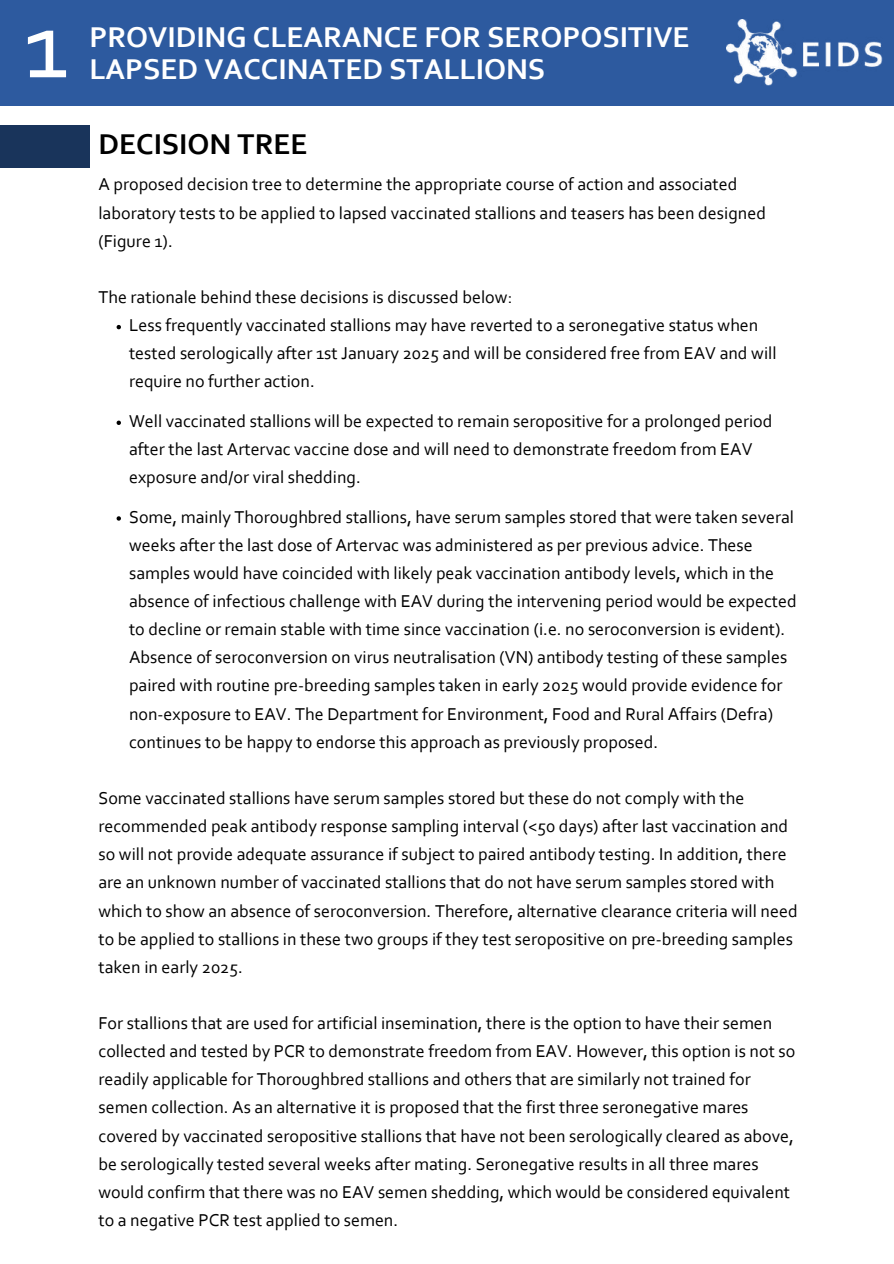
<style>
.page{position:relative;width:894px;height:1264px;background:#fff}
.page>*{position:absolute;margin:0;border:0;box-sizing:border-box;transform-origin:0 0}
.t1{font:100.35px "Corbel";color:#fff}
.t2{font:700 30px "Corbel";color:#fff}
.t3{font:700 30px "Corbel";color:#000}
.t4{font:18px/28.2px "Corbel";color:#000}
</style>
<div class="page">
<div style="left:0;top:125px;width:89px;height:43px;background:#19345b"></div>
<div style="left:0;top:0;width:893px;height:106px;background:#2d5a9f"></div>
<svg style="left:116px;top:325px;width:5px;height:4px"></svg>
<svg style="left:116px;top:420px;width:5px;height:5px"></svg>
<svg style="left:116px;top:516px;width:5px;height:4px"></svg>
<img style="left:726px;top:20px;width:155px;height:65px">
<h1 class="t1" style="left:23px;top:3px;width:46px">1</h1>
<h2 class="t2" style="left:89px;top:25px;width:601px">PROVIDING CLEARANCE FOR SEROPOSITIVE</h2>
<h2 class="t2" style="left:89px;top:56px;width:457px">LAPSED VACCINATED STALLIONS</h2>
<h2 class="t3" style="left:98px;top:132px;width:211px">DECISION TREE</h2>
<p class="t4" style="left:98px;top:172px;width:669px">A proposed decision tree to determine the appropriate course of action and associated laboratory tests to be applied to lapsed vaccinated stallions and teasers has been designed (Figure 1).</p>
<p class="t4" style="left:129px;top:284px;width:648px;text-indent:-31px">The rationale behind these decisions is discussed below:<br>Less frequently vaccinated stallions may have reverted to a seronegative status when tested serologically after 1st January 2025 and will be considered free from EAV and will require no further action.</p>
<p class="t4" style="left:129px;top:408px;width:644px">Well vaccinated stallions will be expected to remain seropositive for a prolonged period after the last Artervac vaccine dose and will need to demonstrate freedom from EAV exposure and/or viral shedding.</p>
<p class="t4" style="left:129px;top:504px;width:669px">Some, mainly Thoroughbred stallions, have serum samples stored that were taken several weeks after the last dose of Artervac was administered as per previous advice. These samples would have coincided with likely peak vaccination antibody levels, which in the absence of infectious challenge with EAV during the intervening period would be expected to decline or remain stable with time since vaccination (i.e. no seroconversion is evident).<br>Absence of seroconversion on virus neutralisation (VN) antibody testing of these samples paired with routine pre-breeding samples taken in early 2025 would provide evidence for non-exposure to EAV. The Department for Environment, Food and Rural Affairs (Defra) continues to be happy to endorse this approach as previously proposed.</p>
<p class="t4" style="left:98px;top:785px;width:700px">Some vaccinated stallions have serum samples stored but these do not comply with the recommended peak antibody response sampling interval (&lt;50 days) after last vaccination and so will not provide adequate assurance if subject to paired antibody testing. In addition, there are an unknown number of vaccinated stallions that do not have serum samples stored with which to show an absence of seroconversion. Therefore, alternative clearance criteria will need to be applied to stallions in these two groups if they test seropositive on pre-breeding samples taken in early 2025.</p>
<p class="t4" style="left:98px;top:1010px;width:698px">For stallions that are used for artificial insemination, there is the option to have their semen collected and tested by PCR to demonstrate freedom from EAV. However, this option is not so readily applicable for Thoroughbred stallions and others that are similarly not trained for semen collection. As an alternative it is proposed that the first three seronegative mares covered by vaccinated seropositive stallions that have not been serologically cleared as above, be serologically tested several weeks after mating. Seronegative results in all three mares would confirm that there was no EAV semen shedding, which would be considered equivalent to a negative PCR test applied to semen.</p>
</div>
